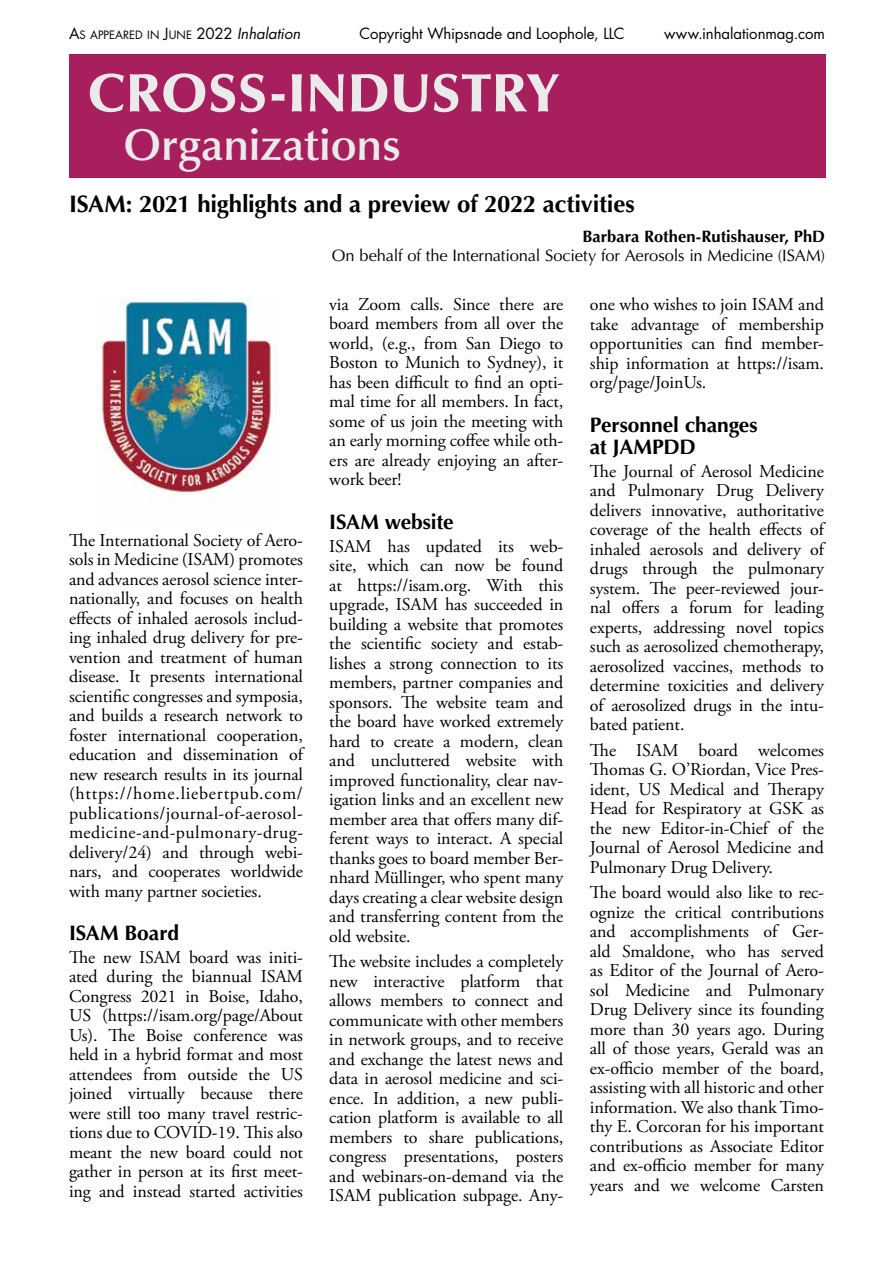
<style>
.page{position:relative;width:893px;height:1263px;background:#fff}
.page>*{position:absolute;margin:0;border:0;box-sizing:border-box;transform-origin:0 0}
.t1{font:900 54px "Optima LT Std";letter-spacing:-.005em;color:#eaeaea}
.t2{font:600 45px "Optima LT Std";letter-spacing:-.005em;color:#eaeaea}
.t3{font:700 24px "Optima LT Std";letter-spacing:-.01em;color:#000}
.t4{font:700 21px/22.5px "Optima";letter-spacing:-.005em;color:#000}
.t5{font:18px/19.5px "Adobe Garamond Pro";letter-spacing:-.005em;color:#000;text-align:justify}
.t6{font:16.5px "Optima LT Std";letter-spacing:-.005em;color:#000}
.t7{font:700 16.5px "Optima LT Std";letter-spacing:.005em;color:#000}
.t8{font:15px "Futura Std";letter-spacing:-.005em;color:#000}
.t9{font:11.25px "Futura Std";color:#000}
.s1{font-size:15px}
.s2{font-style:italic;font-size:15px}
</style>
<div class="page">
<div style="left:69px;top:54px;width:756px;height:124px;background:#a81f5d"></div>
<img style="left:96px;top:297px;width:180px;height:207px">
<p class="t9" style="left:69px;top:28px;width:233px"><span class="s1">A</span>S APPEARED IN <span class="s1">J</span>UNE <span class="s1">2022</span> <span class="s2">Inhalation</span></p>
<p class="t8" style="left:359px;top:24px;width:267px">Copyright Whipsnade and Loophole, LLC</p>
<p class="t8" style="left:664px;top:24px;width:162px">www.inhalationmag.com</p>
<h1 class="t1" style="left:87px;top:62px;width:474px">CROSS-INDUSTRY</h1>
<h2 class="t2" style="left:123px;top:118px;width:279px">Organizations</h2>
<h3 class="t3" style="left:69px;top:190px;width:567px">ISAM: 2021 highlights and a preview of 2022 activities</h3>
<p class="t7" style="left:582px;top:227px;width:244px">Barbara Rothen-Rutishauser, PhD</p>
<p class="t6" style="left:332px;top:246px;width:495px">On behalf of the International Society for Aerosols in Medicine (ISAM)</p>
<p class="t5" style="left:69px;top:531px;width:236px">The International Society of Aero&shy;sols in Medicine (ISAM) promotes and advances aerosol science inter&shy;nationally, and focuses on health effects of inhaled aerosols includ&shy;ing inhaled drug delivery for pre&shy;vention and treatment of human disease. It presents international scientific congresses and symposia, and builds a research network to foster international cooperation, education and dissemination of new research results in its journal (https://home.liebertpub.com/ publications/journal-of-aerosol&shy;medicine-and-pulmonary-drug&shy;delivery/24) and through webi&shy;nars, and cooperates worldwide with many partner societies.</p>
<p class="t4" style="left:69px;top:922px;width:112px">ISAM Board</p>
<p class="t5" style="left:69px;top:948px;width:236px">The new ISAM board was initi&shy;ated during the biannual ISAM Congress 2021 in Boise, Idaho, US (https://isam.org/page/About Us). The Boise conference was held in a hybrid format and most attendees from outside the US joined virtually because there were still too many travel restric&shy;tions due to COVID-19. This also meant the new board could not gather in person at its first meet&shy;ing and instead started activities</p>
<p class="t5" style="left:329px;top:295px;width:236px">via Zoom calls. Since there are board members from all over the world, (e.g., from San Diego to Boston to Munich to Sydney), it has been difficult to find an opti&shy;mal time for all members. In fact, some of us join the meeting with an early morning coffee while oth&shy;ers are already enjoying an after&shy;work beer!</p>
<p class="t4" style="left:329px;top:511px;width:126px">ISAM website</p>
<p class="t5" style="left:329px;top:537px;width:236px">ISAM has updated its web&shy;site, which can now be found at https://isam.org. With this upgrade, ISAM has succeeded in building a website that promotes the scientific society and estab&shy;lishes a strong connection to its members, partner companies and sponsors. The website team and the board have worked extremely hard to create a modern, clean and uncluttered website with improved functionality, clear nav&shy;igation links and an excellent new member area that offers many dif&shy;ferent ways to interact. A special thanks goes to board member Ber&shy;nhard Müllinger, who spent many days creating a clear website design and transferring content from the old website.</p>
<p class="t5" style="left:329px;top:952px;width:236px">The website includes a completely new interactive platform that allows members to connect and communicate with other members in network groups, and to receive and exchange the latest news and data in aerosol medicine and sci&shy;ence. In addition, a new publi&shy;cation platform is available to all members to share publications, congress presentations, posters and webinars-on-demand via the ISAM publication subpage. Any-</p>
<p class="t5" style="left:590px;top:295px;width:236px">one who wishes to join ISAM and take advantage of membership opportunities can find member&shy;ship information at https://isam. org/page/JoinUs.</p>
<p class="t4" style="left:590px;top:413px;width:169px">Personnel changes at JAMPDD</p>
<p class="t5" style="left:590px;top:462px;width:236px">The Journal of Aerosol Medicine and Pulmonary Drug Delivery delivers innovative, authoritative coverage of the health effects of inhaled aerosols and delivery of drugs through the pulmonary system. The peer-reviewed jour&shy;nal offers a forum for leading experts, addressing novel topics such as aerosolized chemotherapy, aerosolized vaccines, methods to determine toxicities and delivery of aerosolized drugs in the intu&shy;bated patient.</p>
<p class="t5" style="left:590px;top:741px;width:236px">The ISAM board welcomes Thomas G. O’Riordan, Vice Pres&shy;ident, US Medical and Therapy Head for Respiratory at GSK as the new Editor-in-Chief of the Journal of Aerosol Medicine and Pulmonary Drug Delivery.</p>
<p class="t5" style="left:590px;top:883px;width:236px">The board would also like to rec&shy;ognize the critical contributions and accomplishments of Ger&shy;ald Smaldone, who has served as Editor of the Journal of Aero&shy;sol Medicine and Pulmonary Drug Delivery since its founding more than 30 years ago. During all of those years, Gerald was an ex-officio member of the board, assisting with all historic and other information. We also thank Timo&shy;thy E. Corcoran for his important contributions as Associate Editor and ex-officio member for many years and we welcome Carsten</p>
</div>
